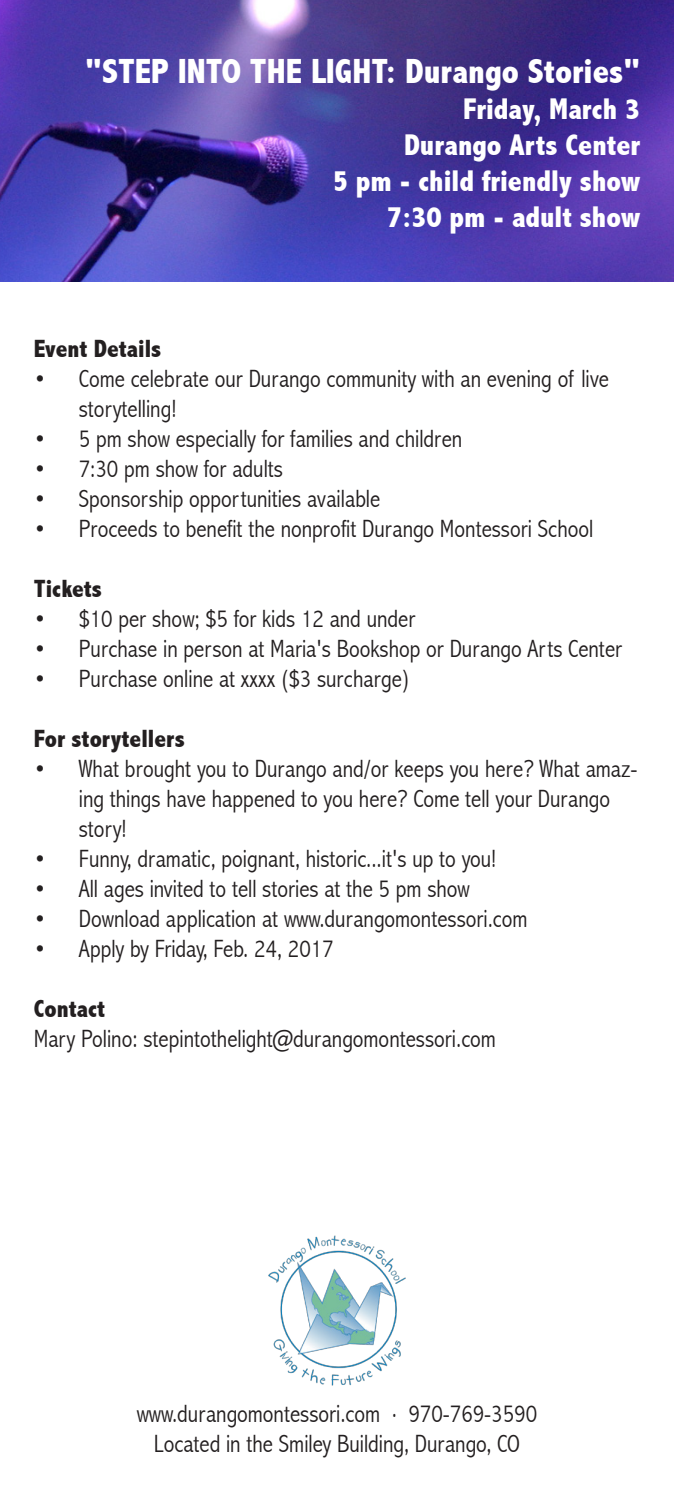
<style>
.page{position:relative;width:674px;height:1489px;background:#fff}
.page>*{position:absolute;margin:0;border:0;box-sizing:border-box;transform-origin:0 0}
.t1{font:800 condensed 35px "Abadi";color:#fff}
.t2{font:800 condensed 30px "Abadi";color:#fff}
.t3{font:300 condensed 25px/30px "Abadi";color:#231f20}
.t4{font:800 condensed 25px "Abadi";color:#231f20}
</style>
<div class="page">
<img style="left:268px;top:1235px;width:138px;height:151px">
<img style="left:0;top:0;width:673px;height:282px">
<p class="t1" style="left:85px;top:51px;width:556px">"STEP INTO THE LIGHT: Durango Stories"</p>
<p class="t2" style="left:463px;top:91px;width:178px">Friday, March 3</p>
<p class="t2" style="left:404px;top:127px;width:237px">Durango Arts Center</p>
<p class="t2" style="left:332px;top:163px;width:308px">5 pm - child friendly show</p>
<p class="t2" style="left:387px;top:199px;width:254px">7:30 pm - adult show</p>
<p class="t4" style="left:34px;top:334px;width:129px">Event Details</p>
<p class="t3" style="left:79px;top:363px;width:531px;text-indent:-45px">• Come celebrate our Durango community with an evening of live storytelling!</p>
<p class="t3" style="left:34px;top:423px;width:430px">• 5 pm show especially for families and children</p>
<p class="t3" style="left:34px;top:453px;width:250px">• 7:30 pm show for adults</p>
<p class="t3" style="left:34px;top:483px;width:347px">• Sponsorship opportunities available</p>
<p class="t3" style="left:34px;top:513px;width:560px">• Proceeds to benefit the nonprofit Durango Montessori School</p>
<p class="t4" style="left:34px;top:574px;width:70px">Tickets</p>
<p class="t3" style="left:34px;top:603px;width:383px">• $10 per show; $5 for kids 12 and under</p>
<p class="t3" style="left:34px;top:633px;width:589px">• Purchase in person at Maria's Bookshop or Durango Arts Center</p>
<p class="t3" style="left:34px;top:663px;width:377px">• Purchase online at xxxx ($3 surcharge)</p>
<p class="t4" style="left:34px;top:724px;width:153px">For storytellers</p>
<p class="t3" style="left:79px;top:753px;width:560px;text-indent:-45px">• What brought you to Durango and/or keeps you here? What amaz&shy;ing things have happened to you here? Come tell your Durango story!</p>
<p class="t3" style="left:34px;top:843px;width:464px">• Funny, dramatic, poignant, historic...it's up to you!</p>
<p class="t3" style="left:34px;top:873px;width:437px">• All ages invited to tell stories at the 5 pm show</p>
<p class="t3" style="left:34px;top:903px;width:495px">• Download application at www.durangomontessori.com</p>
<p class="t3" style="left:34px;top:933px;width:301px">• Apply by Friday, Feb. 24, 2017</p>
<p class="t4" style="left:34px;top:994px;width:73px">Contact</p>
<p class="t3" style="left:34px;top:1023px;width:463px">Mary Polino: stepintothelight@durangomontessori.com</p>
<p class="t3" style="left:137px;top:1398px;width:401px">www.durangomontessori.com . 970-769-3590</p>
<p class="t3" style="left:154px;top:1428px;width:367px">Located in the Smiley Building, Durango, CO</p>
</div>
